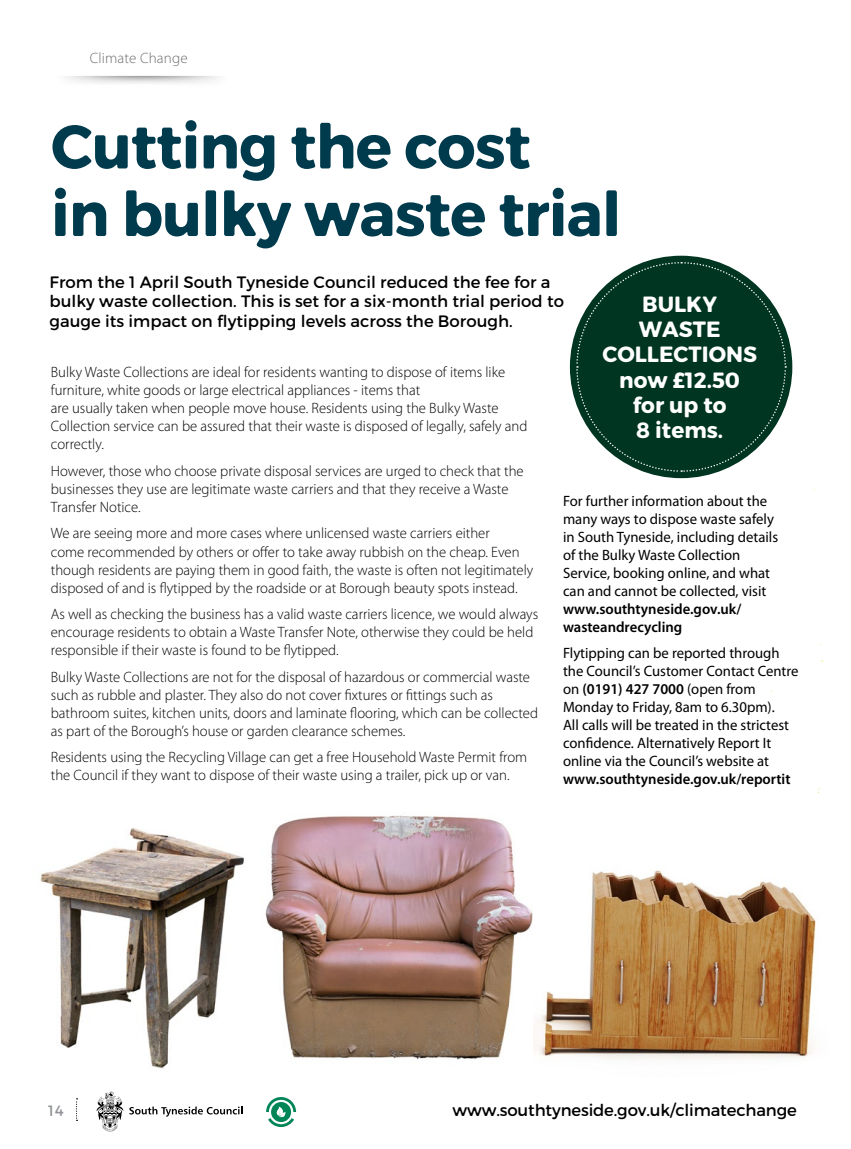
<style>
.page{position:relative;width:851px;height:1149px;background:#fff}
.page>*{position:absolute;margin:0;border:0;box-sizing:border-box;transform-origin:0 0}
.t1{font:61.5px/67.5px "Trueno Round Bd";letter-spacing:-.015em;color:#003b4d}
.t2{font:22.05px/25.2px "Trueno Round Bd";color:#fff;text-align:center}
.t3{font:16.5px/19.5px "Trueno Round";color:#000}
.t4{font:300 15px/18px "Myriad Pro";color:#000}
.t5{font:15px/18px "Myriad Pro";color:#000}
.t6{font:600 15px/18px "Myriad Pro";color:#000}
.t7{font:300 15px "Myriad Pro";letter-spacing:.01em;color:#6d6e71}
.t8{font:15px "Trueno Round";color:#939598}
.s1{font-weight:600}
</style>
<div class="page">
<img style="left:40px;top:828px;width:204px;height:241px">
<svg style="left:129px;top:1106px;width:113px;height:10px"></svg>
<svg style="left:96px;top:1091px;width:27px;height:40px"></svg>
<svg style="left:76px;top:1098px;width:2px;height:22px"></svg>
<svg style="left:266px;top:1097px;width:31px;height:29px"></svg>
<div style="left:570px;top:255px;width:222px;height:223px;background:#003521;border-radius:50%"></div>
<img style="left:532px;top:870px;width:284px;height:190px">
<img style="left:265px;top:815px;width:267px;height:245px">
<svg style="left:575px;top:261px;width:211px;height:211px"></svg>
<p class="t7" style="left:90px;top:49px;width:99px">Climate Change</p>
<h1 class="t1" style="left:51px;top:114px;width:571px">Cutting the cost<br>in bulky waste trial</h1>
<p class="t3" style="left:50px;top:272px;width:516px">From the 1 April South Tyneside Council reduced the fee for a bulky waste collection. This is set for a six-month trial period to gauge its impact on flytipping levels across the Borough.</p>
<h2 class="t2" style="left:602px;top:292px;width:156px">BULKY<br>WASTE<br>COLLECTIONS now £12.50 for up to<br>8 items.</h2>
<p class="t4" style="left:51px;top:363px;width:478px">Bulky Waste Collections are ideal for residents wanting to dispose of items like furniture, white goods or large electrical appliances - items that<br>are usually taken when people move house. Residents using the Bulky Waste Collection service can be assured that their waste is disposed of legally, safely and correctly.</p>
<p class="t4" style="left:51px;top:461px;width:474px">However, those who choose private disposal services are urged to check that the businesses they use are legitimate waste carriers and that they receive a Waste<br>Transfer Notice.</p>
<p class="t4" style="left:51px;top:524px;width:484px">We are seeing more and more cases where unlicensed waste carriers either<br>come recommended by others or offer to take away rubbish on the cheap. Even though residents are paying them in good faith, the waste is often not legitimately disposed of and is flytipped by the roadside or at Borough beauty spots instead.</p>
<p class="t4" style="left:51px;top:604px;width:489px">As well as checking the business has a valid waste carriers licence, we would always encourage residents to obtain a Waste Transfer Note, otherwise they could be held responsible if their waste is found to be flytipped.</p>
<p class="t4" style="left:51px;top:667px;width:488px">Bulky Waste Collections are not for the disposal of hazardous or commercial waste such as rubble and plaster. They also do not cover fixtures or fittings such as bathroom suites, kitchen units, doors and laminate flooring, which can be collected as part of the Borough’s house or garden clearance schemes.</p>
<p class="t4" style="left:51px;top:747px;width:478px">Residents using the Recycling Village can get a free Household Waste Permit from the Council if they want to dispose of their waste using a trailer, pick up or van.</p>
<p class="t5" style="left:563px;top:491px;width:217px">For further information about the many ways to dispose waste safely in South Tyneside, including details of the Bulky Waste Collection Service, booking online, and what can and cannot be collected, visit</p>
<p class="t6" style="left:563px;top:599px;width:180px">www.southtyneside.gov.uk/ wasteandrecycling</p>
<p class="t5" style="left:563px;top:643px;width:237px">Flytipping can be reported through the Council’s Customer Contact Centre on <span class="s1">(0191) 427 7000</span> (open from Monday to Friday, 8am to 6.30pm).<br>All calls will be treated in the strictest confidence. Alternatively Report It online via the Council’s website at</p>
<p class="t6" style="left:563px;top:769px;width:229px">www.southtyneside.gov.uk/reportit</p>
<p class="t8" style="left:48px;top:1100px;width:17px">14</p>
<p class="t3" style="left:452px;top:1099px;width:345px">www.southtyneside.gov.uk/climatechange</p>
</div>
